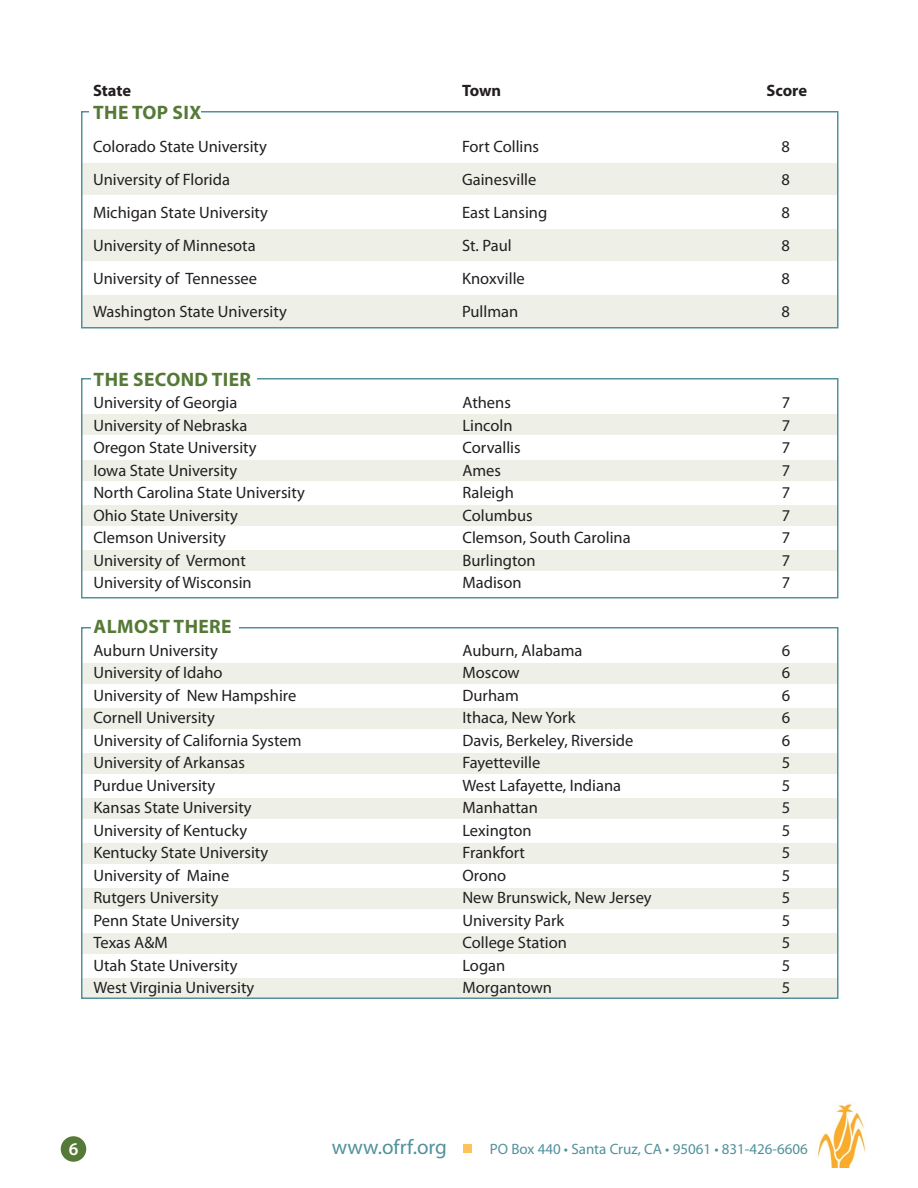
<style>
.page{position:relative;width:918px;height:1188px;background:#fff}
.page>*{position:absolute;margin:0;border:0;box-sizing:border-box;transform-origin:0 0}
.t1{font:21px "Myriad Pro";color:#52919c}
.t2{font:700 19.5px "Myriad Pro";letter-spacing:.02em;color:#557936}
.t3{font:600 18px "Myriad Pro";color:#fff}
.t4{font:16.5px "Myriad Pro";color:#231f20}
.t5{font:700 16.5px "Myriad Pro";letter-spacing:-.005em;color:#231f20}
.t6{font:15px "Myriad Pro";color:#52919c}
</style>
<div class="page">
<img style="left:814px;top:1104px;width:52px;height:64px">
<div style="left:464px;top:1144px;width:8px;height:10px;background:#fec459"></div>
<div style="left:61px;top:1136px;width:25px;height:26px;background:#557936;border-radius:50%"></div>
<div style="left:81px;top:378px;width:757px;height:220px;border:2px solid #52919c"></div>
<div style="left:82px;top:978px;width:756px;height:21px;background:#eef0e7"></div>
<div style="left:82px;top:414px;width:756px;height:21px;background:#eef0e7"></div>
<div style="left:82px;top:460px;width:756px;height:22px;background:#eef0e7"></div>
<div style="left:82px;top:506px;width:756px;height:20px;background:#eef0e7"></div>
<div style="left:82px;top:550px;width:756px;height:22px;background:#eef0e7"></div>
<div style="left:82px;top:663px;width:756px;height:21px;background:#eef0e7"></div>
<div style="left:82px;top:708px;width:756px;height:21px;background:#eef0e7"></div>
<div style="left:82px;top:753px;width:756px;height:21px;background:#eef0e7"></div>
<div style="left:82px;top:798px;width:756px;height:21px;background:#eef0e7"></div>
<div style="left:82px;top:843px;width:756px;height:21px;background:#eef0e7"></div>
<div style="left:82px;top:888px;width:756px;height:21px;background:#eef0e7"></div>
<div style="left:82px;top:933px;width:756px;height:21px;background:#eef0e7"></div>
<div style="left:82px;top:230px;width:756px;height:31px;background:#eef0e7"></div>
<div style="left:82px;top:164px;width:756px;height:31px;background:#eef0e7"></div>
<div style="left:82px;top:296px;width:756px;height:31px;background:#eef0e7"></div>
<div style="left:91px;top:367px;width:165px;height:22px;background:#fff"></div>
<div style="left:81px;top:627px;width:757px;height:372px;border:2px solid #52919c"></div>
<div style="left:91px;top:616px;width:147px;height:22px;background:#fff"></div>
<div style="left:81px;top:111px;width:757px;height:217px;border:2px solid #52919c"></div>
<div style="left:89px;top:100px;width:112px;height:22px;background:#fff"></div>
<p class="t5" style="left:93px;top:80px;width:40px">State</p>
<p class="t5" style="left:462px;top:80px;width:41px">Town</p>
<p class="t5" style="left:767px;top:80px;width:42px">Score</p>
<p class="t2" style="left:93px;top:100px;width:110px">THE TOP SIX</p>
<p class="t4" style="left:93px;top:136px;width:175px">Colorado State University</p>
<p class="t4" style="left:462px;top:136px;width:79px">Fort Collins</p>
<p class="t4" style="left:782px;top:136px;width:10px">8</p>
<p class="t4" style="left:93px;top:169px;width:139px">University of Florida</p>
<p class="t4" style="left:462px;top:169px;width:76px">Gainesville</p>
<p class="t4" style="left:782px;top:169px;width:10px">8</p>
<p class="t4" style="left:93px;top:202px;width:177px">Michigan State University</p>
<p class="t4" style="left:462px;top:202px;width:87px">East Lansing</p>
<p class="t4" style="left:782px;top:202px;width:10px">8</p>
<p class="t4" style="left:93px;top:235px;width:164px">University of Minnesota</p>
<p class="t4" style="left:462px;top:235px;width:51px">St. Paul</p>
<p class="t4" style="left:782px;top:235px;width:10px">8</p>
<p class="t4" style="left:93px;top:268px;width:166px">University of Tennessee</p>
<p class="t4" style="left:462px;top:268px;width:64px">Knoxville</p>
<p class="t4" style="left:782px;top:268px;width:10px">8</p>
<p class="t4" style="left:93px;top:301px;width:195px">Washington State University</p>
<p class="t4" style="left:462px;top:301px;width:58px">Pullman</p>
<p class="t4" style="left:782px;top:301px;width:10px">8</p>
<p class="t2" style="left:94px;top:366px;width:159px">THE SECOND TIER</p>
<p class="t4" style="left:93px;top:392px;width:146px">University of Georgia</p>
<p class="t4" style="left:462px;top:392px;width:50px">Athens</p>
<p class="t4" style="left:782px;top:392px;width:10px">7</p>
<p class="t4" style="left:93px;top:415px;width:156px">University of Nebraska</p>
<p class="t4" style="left:462px;top:415px;width:52px">Lincoln</p>
<p class="t4" style="left:782px;top:415px;width:10px">7</p>
<p class="t4" style="left:93px;top:437px;width:165px">Oregon State University</p>
<p class="t4" style="left:462px;top:437px;width:60px">Corvallis</p>
<p class="t4" style="left:782px;top:437px;width:10px">7</p>
<p class="t4" style="left:93px;top:460px;width:145px">Iowa State University</p>
<p class="t4" style="left:462px;top:460px;width:40px">Ames</p>
<p class="t4" style="left:782px;top:460px;width:10px">7</p>
<p class="t4" style="left:93px;top:482px;width:213px">North Carolina State University</p>
<p class="t4" style="left:462px;top:482px;width:53px">Raleigh</p>
<p class="t4" style="left:782px;top:482px;width:10px">7</p>
<p class="t4" style="left:93px;top:505px;width:146px">Ohio State University</p>
<p class="t4" style="left:462px;top:505px;width:72px">Columbus</p>
<p class="t4" style="left:782px;top:505px;width:10px">7</p>
<p class="t4" style="left:93px;top:527px;width:134px">Clemson University</p>
<p class="t4" style="left:462px;top:527px;width:170px">Clemson, South Carolina</p>
<p class="t4" style="left:782px;top:527px;width:10px">7</p>
<p class="t4" style="left:93px;top:550px;width:154px">University of Vermont</p>
<p class="t4" style="left:462px;top:550px;width:75px">Burlington</p>
<p class="t4" style="left:782px;top:550px;width:10px">7</p>
<p class="t4" style="left:93px;top:572px;width:160px">University of Wisconsin</p>
<p class="t4" style="left:462px;top:572px;width:61px">Madison</p>
<p class="t4" style="left:782px;top:572px;width:10px">7</p>
<p class="t2" style="left:94px;top:614px;width:140px">ALMOST THERE</p>
<p class="t4" style="left:93px;top:640px;width:126px">Auburn University</p>
<p class="t4" style="left:462px;top:640px;width:121px">Auburn, Alabama</p>
<p class="t4" style="left:782px;top:640px;width:10px">6</p>
<p class="t4" style="left:93px;top:662px;width:131px">University of Idaho</p>
<p class="t4" style="left:462px;top:662px;width:59px">Moscow</p>
<p class="t4" style="left:782px;top:662px;width:10px">6</p>
<p class="t4" style="left:93px;top:685px;width:204px">University of New Hampshire</p>
<p class="t4" style="left:462px;top:685px;width:58px">Durham</p>
<p class="t4" style="left:782px;top:685px;width:10px">6</p>
<p class="t4" style="left:93px;top:707px;width:123px">Cornell University</p>
<p class="t4" style="left:462px;top:707px;width:114px">Ithaca, New York</p>
<p class="t4" style="left:782px;top:707px;width:10px">6</p>
<p class="t4" style="left:93px;top:730px;width:210px">University of California System</p>
<p class="t4" style="left:462px;top:730px;width:173px">Davis, Berkeley, Riverside</p>
<p class="t4" style="left:782px;top:730px;width:10px">6</p>
<p class="t4" style="left:93px;top:752px;width:153px">University of Arkansas</p>
<p class="t4" style="left:462px;top:752px;width:79px">Fayetteville</p>
<p class="t4" style="left:782px;top:752px;width:10px">5</p>
<p class="t4" style="left:93px;top:775px;width:123px">Purdue University</p>
<p class="t4" style="left:462px;top:775px;width:160px">West Lafayette, Indiana</p>
<p class="t4" style="left:782px;top:775px;width:10px">5</p>
<p class="t4" style="left:93px;top:797px;width:160px">Kansas State University</p>
<p class="t4" style="left:462px;top:797px;width:77px">Manhattan</p>
<p class="t4" style="left:782px;top:797px;width:10px">5</p>
<p class="t4" style="left:93px;top:820px;width:155px">University of Kentucky</p>
<p class="t4" style="left:462px;top:820px;width:71px">Lexington</p>
<p class="t4" style="left:782px;top:820px;width:10px">5</p>
<p class="t4" style="left:93px;top:842px;width:176px">Kentucky State University</p>
<p class="t4" style="left:462px;top:842px;width:64px">Frankfort</p>
<p class="t4" style="left:782px;top:842px;width:10px">5</p>
<p class="t4" style="left:93px;top:865px;width:137px">University of Maine</p>
<p class="t4" style="left:462px;top:865px;width:45px">Orono</p>
<p class="t4" style="left:782px;top:865px;width:10px">5</p>
<p class="t4" style="left:93px;top:887px;width:127px">Rutgers University</p>
<p class="t4" style="left:462px;top:887px;width:191px">New Brunswick, New Jersey</p>
<p class="t4" style="left:782px;top:887px;width:10px">5</p>
<p class="t4" style="left:93px;top:910px;width:147px">Penn State University</p>
<p class="t4" style="left:462px;top:910px;width:103px">University Park</p>
<p class="t4" style="left:782px;top:910px;width:10px">5</p>
<p class="t4" style="left:93px;top:932px;width:76px">Texas A&amp;M</p>
<p class="t4" style="left:462px;top:932px;width:106px">College Station</p>
<p class="t4" style="left:782px;top:932px;width:10px">5</p>
<p class="t4" style="left:93px;top:955px;width:146px">Utah State University</p>
<p class="t4" style="left:462px;top:955px;width:44px">Logan</p>
<p class="t4" style="left:782px;top:955px;width:10px">5</p>
<p class="t4" style="left:93px;top:977px;width:163px">West Virginia University</p>
<p class="t4" style="left:462px;top:977px;width:91px">Morgantown</p>
<p class="t4" style="left:782px;top:977px;width:10px">5</p>
<p class="t3" style="left:69px;top:1138px;width:11px">6</p>
<p class="t1" style="left:332px;top:1134px;width:117px">www.ofrf.org</p>
<p class="t6" style="left:490px;top:1140px;width:320px">PO Box 440 • Santa Cruz, CA • 95061 • 831-426-6606</p>
</div>
